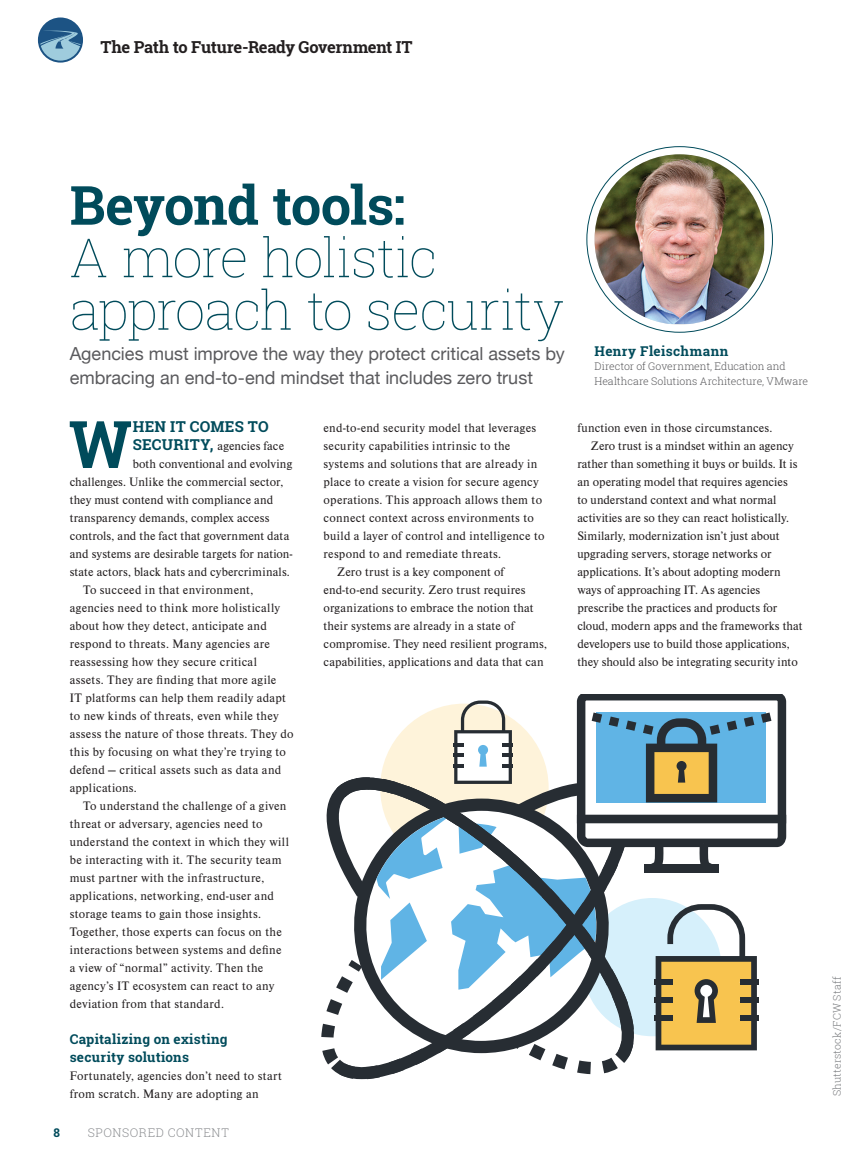
<style>
.page{position:relative;width:864px;height:1161px;background:#fff}
.page>*{position:absolute;margin:0;border:0;box-sizing:border-box;transform-origin:0 0}
.body_first_para{font:700 65.7px "Roboto Slab";color:#004b5b}
.Hed_thin{font:100 54px/52.5px "Roboto Slab";letter-spacing:-.025em;color:#004b5b}
.dek{font:18px/24px "Helvetica Neue";color:#5a5a5d}
.t1{font:700 16.5px "Roboto Slab";letter-spacing:-.025em;color:#231f20}
.body_first_para-2{font:700 15px "Roboto Slab";letter-spacing:.015em;color:#004b5b}
.body_indent{font:700 13.5px/18px "Roboto Slab";letter-spacing:.02em;color:#004b5b}
.sub{font:700 13.5px "Roboto Slab";letter-spacing:.03em;color:#004b5b}
.body_indent-2{font:12.75px/18px "Nimbus Rom DOT";letter-spacing:.015em;color:#231f20}
.body_first_para-3{font:12.75px "Nimbus Rom DOT";letter-spacing:.005em;color:#231f20}
.t2{font:300 12px "Roboto Slab";letter-spacing:.05em;color:#8d8f92}
.t3{font:700 12px "Roboto Slab";color:#004b5b}
.author_job_title{font:300 10.5px/14.2px "Roboto Slab";letter-spacing:-.005em;color:#5a5a5d}
.PQ{font:300 10.5px "Roboto Slab";letter-spacing:.015em;color:#7a7c7f}
.s1{font-weight:700}
.s2{font-family:"Roboto Slab";font-weight:700;font-size:15px;color:#004b5b}
</style>
<div class="page">
<svg style="left:39px;top:18px;width:43px;height:44px"></svg>
<div style="left:38px;top:17px;width:45px;height:46px;border:2px solid #1c5384;border-radius:50%"></div>
<svg style="left:39px;top:18px;width:43px;height:31px"></svg>
<svg style="left:331px;top:1063px;width:260px;height:17px"></svg>
<svg style="left:356px;top:1063px;width:262px;height:11px"></svg>
<svg style="left:321px;top:789px;width:311px;height:274px"></svg>
<svg style="left:336px;top:695px;width:450px;height:355px"></svg>
<img style="left:595px;top:154px;width:169px;height:170px">
<p class="t1" style="left:100px;top:36px;width:314px">The Path to Future-Ready Government IT</p>
<p class="Hed_thin" style="left:70px;top:177px;width:496px"><span class="s1">Beyond tools:<br></span>A more holistic approach to security</p>
<p class="dek" style="left:70px;top:343px;width:496px">Agencies must improve the way they protect critical assets by embracing an end-to-end mindset that includes zero trust</p>
<p class="sub" style="left:595px;top:342px;width:136px">Henry Fleischmann</p>
<p class="author_job_title" style="left:595px;top:359px;width:215px">Director of Government, Education and<br>Healthcare Solutions Architecture, VMware</p>
<p class="body_first_para" style="left:69px;top:399px;width:65px">W</p>
<p class="body_first_para-2" style="left:133px;top:416px;width:138px">HEN IT COMES TO</p>
<p class="body_first_para-3" style="left:133px;top:439px;width:153px"><span class="s2">SECURITY,</span> agencies face</p>
<p class="body_first_para-3" style="left:133px;top:457px;width:161px">both conventional and evolving</p>
<p class="body_first_para-3" style="left:70px;top:475px;width:215px">challenges. Unlike the commercial sector,</p>
<p class="body_first_para-3" style="left:70px;top:493px;width:205px">they must contend with compliance and</p>
<p class="body_first_para-3" style="left:70px;top:511px;width:201px">transparency demands, complex access</p>
<p class="body_first_para-3" style="left:70px;top:529px;width:221px">controls, and the fact that government data</p>
<p class="body_first_para-3" style="left:70px;top:547px;width:224px">and systems are desirable targets for nation-</p>
<p class="body_first_para-3" style="left:70px;top:565px;width:222px">state actors, black hats and cybercriminals.</p>
<p class="body_indent-2" style="left:70px;top:581px;width:225px;text-indent:14px">To succeed in that environment, agencies need to think more holistically about how they detect, anticipate and respond to threats. Many agencies are reassessing how they secure critical assets. They are finding that more agile<br>IT platforms can help them readily adapt to new kinds of threats, even while they assess the nature of those threats. They do this by focusing on what they’re trying to defend — critical assets such as data and applications.</p>
<p class="body_indent-2" style="left:70px;top:797px;width:221px;text-indent:14px">To understand the challenge of a given threat or adversary, agencies need to understand the context in which they will be interacting with it. The security team must partner with the infrastructure, applications, networking, end-user and storage teams to gain those insights.<br>Together, those experts can focus on the interactions between systems and define a view of “normal” activity. Then the agency’s IT ecosystem can react to any deviation from that standard.</p>
<p class="body_indent" style="left:70px;top:1030px;width:159px">Capitalizing on existing security solutions</p>
<p class="body_indent-2" style="left:70px;top:1067px;width:214px">Fortunately, agencies don’t need to start from scratch. Many are adopting an</p>
<p class="t3" style="left:53px;top:1125px;width:8px">8</p>
<p class="t2" style="left:88px;top:1125px;width:143px">SPONSORED CONTENT</p>
<p class="body_indent-2" style="left:324px;top:419px;width:223px">end-to-end security model that leverages security capabilities intrinsic to the systems and solutions that are already in place to create a vision for secure agency operations. This approach allows them to connect context across environments to build a layer of control and intelligence to respond to and remediate threats.</p>
<p class="body_indent-2" style="left:324px;top:563px;width:225px;text-indent:14px">Zero trust is a key component of end-to-end security. Zero trust requires organizations to embrace the notion that their systems are already in a state of compromise. They need resilient programs, capabilities, applications and data that can</p>
<p class="body_indent-2" style="left:577px;top:419px;width:197px">function even in those circumstances.</p>
<p class="body_indent-2" style="left:577px;top:437px;width:227px;text-indent:14px">Zero trust is a mindset within an agency rather than something it buys or builds. It is an operating model that requires agencies<br>to understand context and what normal activities are so they can react holistically.<br>Similarly, modernization isn’t just about upgrading servers, storage networks or applications. It’s about adopting modern ways of approaching IT. As agencies prescribe the practices and products for cloud, modern apps and the frameworks that developers use to build those applications, they should also be integrating security into</p>
<p class="PQ" style="left:830px;top:1096px;width:121px;rotate:-90deg">Shutterstock/FCW Staff</p>
</div>
